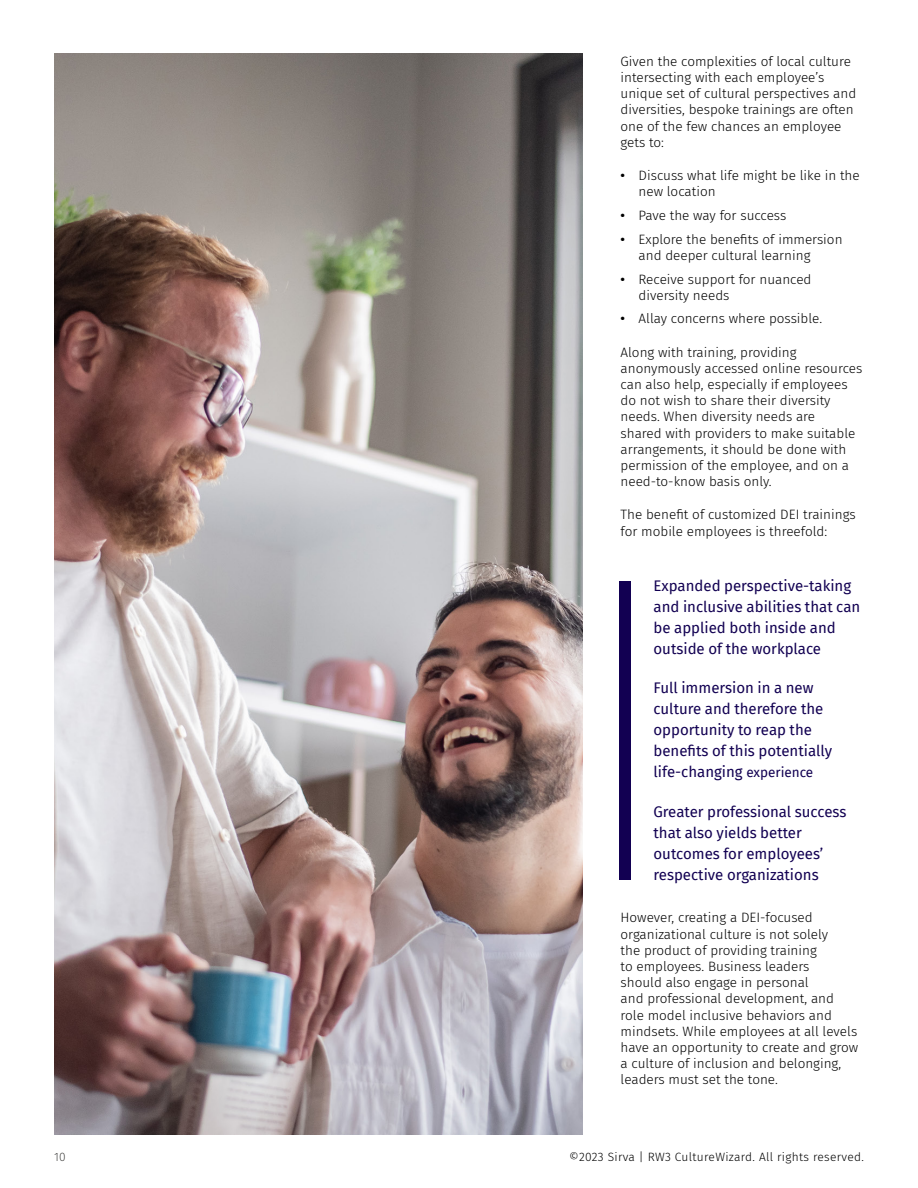
<style>
.page{position:relative;width:918px;height:1188px;background:#fff}
.page>*{position:absolute;margin:0;border:0;box-sizing:border-box;transform-origin:0 0}
.t1{font:15px/21px "Fira Sans";color:#120052}
.t2{font:300 13.5px/16.2px "Fira Sans";color:#000}
.t3{font:300 12px "Fira Sans";letter-spacing:.025em;color:#000}
.t4{font:200 12px "Fira Sans";color:#242422}
.s1{font-weight:500}
.s2{font-size:13.5px}
</style>
<div class="page">
<img style="left:54px;top:53px;width:528px;height:1081px">
<div style="left:620px;top:581px;width:11px;height:299px;background:#120052"></div>
<p class="t2" style="left:621px;top:53px;width:237px">Given the complexities of local culture intersecting with each employee’s unique set of cultural perspectives and diversities, bespoke trainings are often one of the few chances an employee gets to:</p>
<p class="t2" style="left:639px;top:167px;width:223px;text-indent:-18px"><span class="s1">•</span> Discuss what life might be like in the new location</p>
<p class="t2" style="left:621px;top:207px;width:167px"><span class="s1">•</span> Pave the way for success</p>
<p class="t2" style="left:639px;top:231px;width:205px;text-indent:-18px"><span class="s1">•</span> Explore the benefits of immersion and deeper cultural learning</p>
<p class="t2" style="left:639px;top:271px;width:174px;text-indent:-18px"><span class="s1">•</span> Receive support for nuanced diversity needs</p>
<p class="t2" style="left:621px;top:311px;width:202px"><span class="s1">•</span> Allay concerns where possible.</p>
<p class="t2" style="left:621px;top:344px;width:243px">Along with training, providing anonymously accessed online resources can also help, especially if employees do not wish to share their diversity needs. When diversity needs are<br>shared with providers to make suitable arrangements, it should be done with permission of the employee, and on a need-to-know basis only.</p>
<p class="t2" style="left:621px;top:507px;width:237px">The benefit of customized DEI trainings for mobile employees is threefold:</p>
<p class="t1" style="left:654px;top:575px;width:208px">Expanded perspective-taking and inclusive abilities that can be applied both inside and outside of the workplace</p>
<p class="t1" style="left:654px;top:677px;width:180px">Full immersion in a new culture and therefore the opportunity to reap the benefits of this potentially life-changing <span class="s2">experience</span></p>
<p class="t1" style="left:654px;top:800px;width:194px">Greater professional success that also yields better outcomes for employees’ respective organizations</p>
<p class="t2" style="left:621px;top:909px;width:239px">However, creating a DEI-focused organizational culture is not solely<br>the product of providing training<br>to employees. Business leaders<br>should also engage in personal<br>and professional development, and role model inclusive behaviors and mindsets. While employees at all levels have an opportunity to create and grow a culture of inclusion and belonging, leaders must set the tone.</p>
<p class="t4" style="left:54px;top:1149px;width:13px">10</p>
<p class="t3" style="left:569px;top:1148px;width:295px">©2023 Sirva | RW3 CultureWizard. All rights reserved.</p>
</div>
